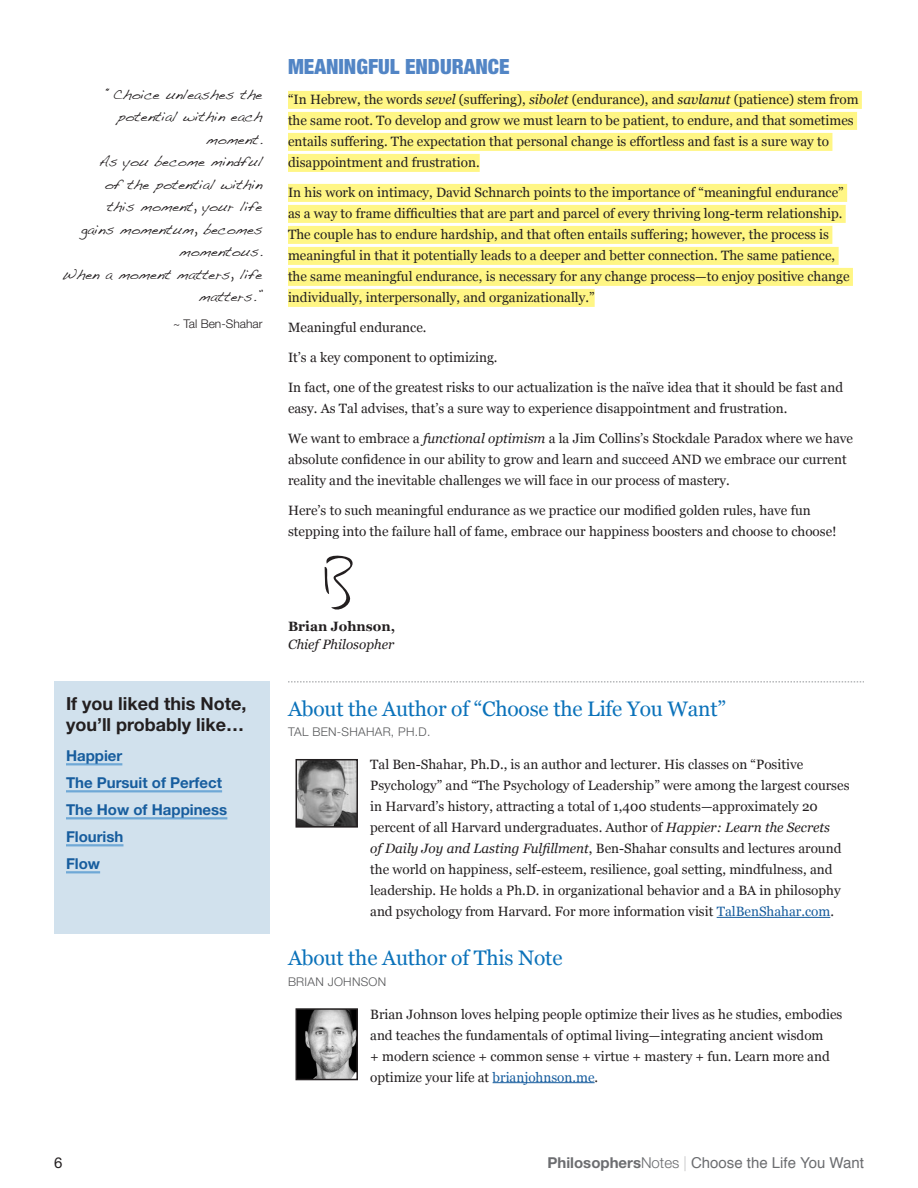
<style>
.page{position:relative;width:918px;height:1188px;background:#fff}
.page>*{position:absolute;margin:0;border:0;box-sizing:border-box;transform-origin:0 0}
.t1{font:21px "Georgia";letter-spacing:-.01em;color:#0b72ba}
.t2{font:900 condensed 21px "Helvetica Neue";color:#5285c5}
.t3{font:700 18px/21.6px "Helvetica Neue";color:#231f20}
.RECOMMENDATION_H2{font:700 15px "Helvetica Neue";color:#175d9e}
.t4{font:15px "Helvetica";color:#6c6d70}
.t5{font:15px "Helvetica Neue";color:#231f20}
.t6{font:13.5px/21px "Georgia";color:#231f20}
.P_TITLE{font:italic 13.5px "Georgia";color:#231f20}
.P_BOLD_NAME{font:700 13.5px "Georgia";color:#231f20}
.QUOTES{font:12px/22.5px "Dakota";color:#231f20;text-align:right}
.META{font:300 12px "Helvetica Neue";letter-spacing:.025em;color:#57585a}
.QUOTE_CITE{font:300 12px "Helvetica Neue";color:#231f20}
.s1{font-style:italic}
.s2{color:#175d9e}
.s3{font-family:"Helvetica Neue";font-weight:700}
.s4{font-family:"Helvetica Neue";font-weight:300}
.s5{font-family:"Helvetica Neue";font-weight:200}
</style>
<div class="page">
<div style="left:288px;top:91px;width:574px;height:18px;background:#fff685"></div>
<div style="left:288px;top:112px;width:569px;height:18px;background:#fff685"></div>
<div style="left:288px;top:133px;width:544px;height:18px;background:#fff685"></div>
<div style="left:288px;top:154px;width:192px;height:18px;background:#fff685"></div>
<div style="left:288px;top:184px;width:559px;height:18px;background:#fff685"></div>
<div style="left:288px;top:205px;width:558px;height:18px;background:#fff685"></div>
<div style="left:288px;top:226px;width:544px;height:18px;background:#fff685"></div>
<div style="left:288px;top:247px;width:551px;height:18px;background:#fff685"></div>
<div style="left:288px;top:268px;width:565px;height:18px;background:#fff685"></div>
<div style="left:288px;top:289px;width:307px;height:18px;background:#fff685"></div>
<div style="left:54px;top:682px;width:216px;height:252px;background:#d1e1ed"></div>
<hr style="left:66px;top:763px;width:56px;height:2px;background:#6fa8d6">
<hr style="left:66px;top:790px;width:156px;height:2px;background:#6fa8d6">
<hr style="left:66px;top:817px;width:161px;height:2px;background:#6fa8d6">
<hr style="left:66px;top:844px;width:57px;height:2px;background:#6fa8d6">
<hr style="left:66px;top:871px;width:34px;height:2px;background:#6fa8d6">
<svg style="left:288px;top:682px;width:576px;height:1px"></svg>
<img style="left:299px;top:762px;width:56px;height:63px">
<div style="left:296px;top:759px;width:62px;height:69px;border:2px solid #231f20"></div>
<hr style="left:717px;top:917px;width:113px;height:1px;background:#175d9e">
<img style="left:299px;top:1011px;width:56px;height:66px">
<div style="left:296px;top:1008px;width:62px;height:72px;border:2px solid #231f20"></div>
<hr style="left:493px;top:1082px;width:102px;height:1px;background:#175d9e">
<svg style="left:324px;top:555px;width:29px;height:55px"></svg>
<p class="QUOTES" style="left:107px;top:84px;width:157px">“Choice unleashes the potential within each moment.</p>
<p class="QUOTES" style="left:62px;top:152px;width:202px">As you become mindful<br>of the potential within<br>this moment, your life<br>gains momentum, becomes momentous.<br>When a moment matters, life matters.”</p>
<p class="QUOTE_CITE" style="left:173px;top:314px;width:91px">~ Tal Ben-Shahar</p>
<h1 class="t2" style="left:288px;top:50px;width:223px">MEANINGFUL ENDURANCE</h1>
<p class="t6" style="left:288px;top:90px;width:572px">“In Hebrew, the words <span class="s1">sevel</span> (suffering), <span class="s1">sibolet</span> (endurance), and <span class="s1">savlanut</span> (patience) stem from the same root. To develop and grow we must learn to be patient, to endure, and that sometimes entails suffering. The expectation that personal change is effortless and fast is a sure way to disappointment and frustration.</p>
<p class="t6" style="left:288px;top:183px;width:563px">In his work on intimacy, David Schnarch points to the importance of “meaningful endurance” as a way to frame difficulties that are part and parcel of every thriving long-term relationship.<br>The couple has to endure hardship, and that often entails suffering; however, the process is meaningful in that it potentially leads to a deeper and better connection. The same patience, the same meaningful endurance, is necessary for any change process—to enjoy positive change individually, interpersonally, and organizationally.”</p>
<p class="t6" style="left:288px;top:318px;width:140px">Meaningful endurance.</p>
<p class="t6" style="left:288px;top:348px;width:211px">It’s a key component to optimizing.</p>
<p class="t6" style="left:288px;top:378px;width:557px">In fact, one of the greatest risks to our actualization is the naïve idea that it should be fast and easy. As Tal advises, that’s a sure way to experience disappointment and frustration.</p>
<p class="t6" style="left:288px;top:429px;width:567px">We want to embrace a <span class="s1">functional optimism</span> a la Jim Collins’s Stockdale Paradox where we have absolute confidence in our ability to grow and learn and succeed AND we embrace our current reality and the inevitable challenges we will face in our process of mastery.</p>
<p class="t6" style="left:288px;top:501px;width:550px">Here’s to such meaningful endurance as we practice our modified golden rules, have fun stepping into the failure hall of fame, embrace our happiness boosters and choose to choose!</p>
<h3 class="t3" style="left:66px;top:693px;width:182px">If you liked this Note, you’ll probably like…</h3>
<p class="RECOMMENDATION_H2" style="left:66px;top:744px;width:58px">Happier</p>
<p class="RECOMMENDATION_H2" style="left:66px;top:771px;width:158px">The Pursuit of Perfect</p>
<p class="RECOMMENDATION_H2" style="left:66px;top:798px;width:163px">The How of Happiness</p>
<p class="RECOMMENDATION_H2" style="left:66px;top:825px;width:59px">Flourish</p>
<p class="RECOMMENDATION_H2" style="left:66px;top:852px;width:36px">Flow</p>
<p class="P_BOLD_NAME" style="left:288px;top:617px;width:109px">Brian Johnson,</p>
<p class="P_TITLE" style="left:288px;top:635px;width:108px">Chief Philosopher</p>
<h1 class="t1" style="left:288px;top:696px;width:440px">About the Author of “Choose the Life You Want”</h1>
<p class="META" style="left:288px;top:723px;width:144px">TAL BEN-SHAHAR, PH.D.</p>
<p class="t6" style="left:370px;top:754px;width:481px">Tal Ben-Shahar, Ph.D., is an author and lecturer. His classes on “Positive Psychology” and “The Psychology of Leadership” were among the largest courses in Harvard’s history, attracting a total of 1,400 students—approximately 20 percent of all Harvard undergraduates. Author of <span class="s1">Happier: Learn the Secrets<br>of Daily Joy and Lasting Fulfillment</span>, Ben-Shahar consults and lectures around the world on happiness, self-esteem, resilience, goal setting, mindfulness, and leadership. He holds a Ph.D. in organizational behavior and a BA in philosophy and psychology from Harvard. For more information visit <span class="s2">TalBenShahar.com</span>.</p>
<h1 class="t1" style="left:288px;top:945px;width:276px">About the Author of This Note</h1>
<p class="META" style="left:288px;top:972px;width:100px">BRIAN JOHNSON</p>
<p class="t6" style="left:370px;top:1004px;width:474px">Brian Johnson loves helping people optimize their lives as he studies, embodies and teaches the fundamentals of optimal living—integrating ancient wisdom<br>+ modern science + common sense + virtue + mastery + fun. Learn more and optimize your life at <span class="s2">brianjohnson.me</span>.</p>
<p class="t5" style="left:54px;top:1152px;width:10px">6</p>
<p class="t4" style="left:547px;top:1151px;width:318px"><span class="s3">Philosophers</span><span class="s4">Notes</span> <span class="s5">|</span> Choose the Life You Want</p>
</div>
